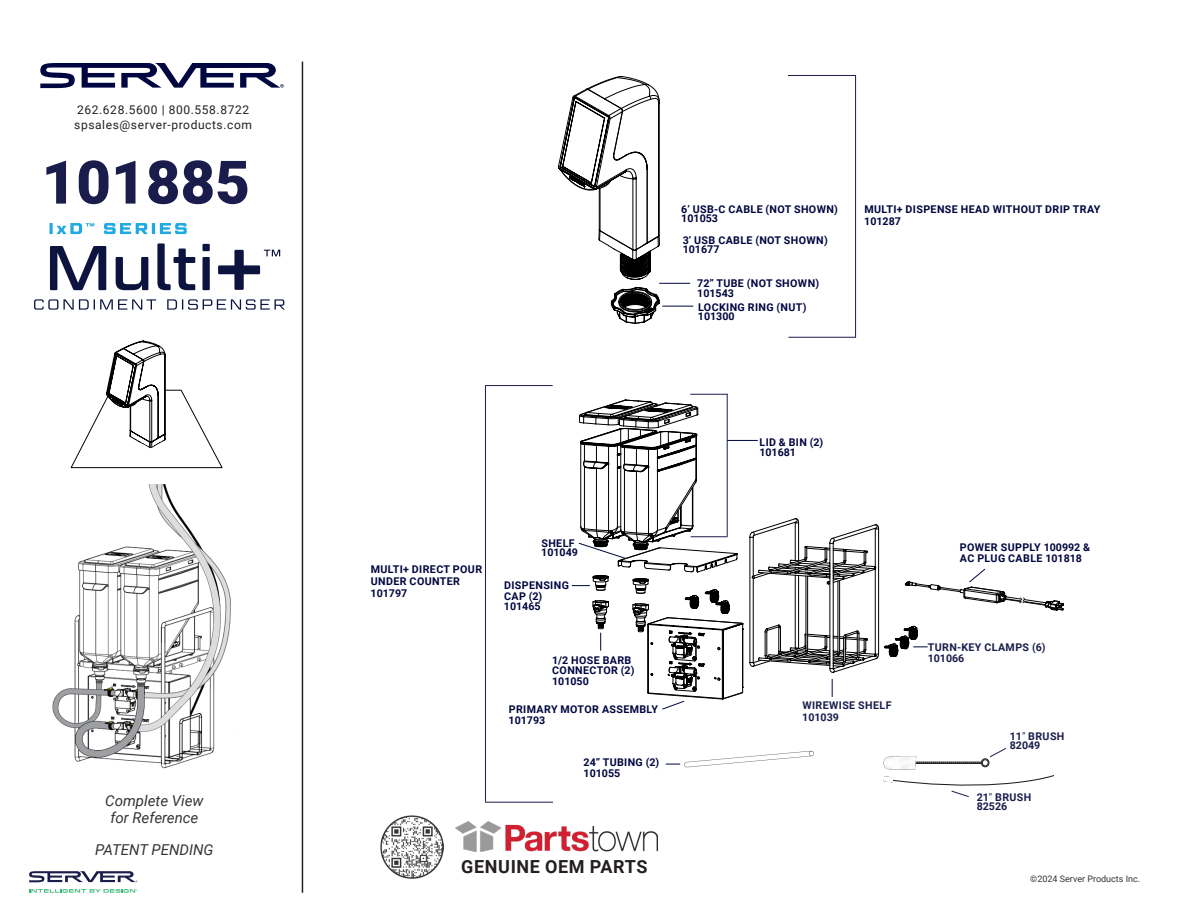
<style>
.page{position:relative;width:1188px;height:918px;background:#fff}
.page>*{position:absolute;margin:0;border:0;box-sizing:border-box;transform-origin:0 0}
.t1{font:900 60px "Roboto";color:#1a1d4c}
.t2{font:700 18px "Roboto";letter-spacing:.035em;color:#231f20}
.Body_Paragraph{font:italic 15px "Roboto";color:#363536}
.t3{font:12px/14.4px "Roboto";letter-spacing:.05em;color:#231f20}
.t4{font:700 10.65px/9.1px "Roboto";letter-spacing:.035em;color:#000640}
.t5{font:700 10.65px "Roboto";letter-spacing:.035em;color:#1a1d4c}
.t6{font:700 10.65px/10.6px "Roboto";color:#000640}
.RELATED_ITEMS_BLUE_Header{font:9px "Roboto";color:#363536}
.s1{font-weight:400}
</style>
<div class="page">
<svg style="left:29px;top:871px;width:108px;height:11px"></svg>
<svg style="left:29px;top:889px;width:108px;height:4px"></svg>
<svg style="left:40px;top:63px;width:244px;height:25px"></svg>
<hr style="left:302px;top:62px;width:1px;height:831px;background:#231f20">
<img style="left:381px;top:815px;width:63px;height:63px">
<img style="left:455px;top:821px;width:202px;height:31px">
<svg style="left:34px;top:299px;width:122px;height:11px"></svg>
<svg style="left:167px;top:299px;width:118px;height:11px"></svg>
<svg style="left:50px;top:223px;width:44px;height:11px"></svg>
<svg style="left:104px;top:223px;width:83px;height:11px"></svg>
<svg style="left:50px;top:246px;width:56px;height:44px"></svg>
<svg style="left:116px;top:257px;width:32px;height:33px"></svg>
<svg style="left:157px;top:243px;width:38px;height:47px"></svg>
<svg style="left:203px;top:244px;width:7px;height:46px"></svg>
<svg style="left:218px;top:250px;width:62px;height:40px"></svg>
<hr style="left:662px;top:306px;width:31px;height:1px;background:#000640">
<hr style="left:485px;top:802px;width:68px;height:1px;background:#1a1d4c">
<hr style="left:485px;top:385px;width:68px;height:1px;background:#1a1d4c">
<hr style="left:485px;top:386px;width:1px;height:416px;background:#1a1d4c">
<hr style="left:788px;top:75px;width:68px;height:1px;background:#1a1d4c">
<hr style="left:788px;top:337px;width:68px;height:1px;background:#1a1d4c">
<hr style="left:855px;top:75px;width:1px;height:262px;background:#1a1d4c">
<svg style="left:884px;top:748px;width:169px;height:49px"></svg>
<img style="left:684px;top:750px;width:130px;height:18px">
<svg style="left:666px;top:764px;width:14px;height:1px"></svg>
<hr style="left:690px;top:394px;width:37px;height:1px;background:#1a1d4c">
<hr style="left:727px;top:394px;width:1px;height:142px;background:#1a1d4c">
<hr style="left:659px;top:283px;width:31px;height:1px;background:#000640">
<svg style="left:558px;top:76px;width:102px;height:248px"></svg>
<svg style="left:70px;top:341px;width:153px;height:127px"></svg>
<svg style="left:572px;top:400px;width:491px;height:310px"></svg>
<img style="left:52px;top:484px;width:179px;height:285px">
<div style="left:223px;top:700px;width:32px;height:33px;background:#fff"></div>
<p class="t3" style="left:74px;top:102px;width:179px">262.628.5600 | 800.558.8722 spsales@server-products.com</p>
<p class="t1" style="left:42px;top:140px;width:210px">101885</p>
<p class="Body_Paragraph" style="left:105px;top:790px;width:100px">Complete View</p>
<p class="Body_Paragraph" style="left:110px;top:807px;width:89px">for Reference</p>
<p class="Body_Paragraph" style="left:95px;top:840px;width:120px">PATENT PENDING</p>
<p class="t4" style="left:681px;top:205px;width:158px">6’ USB-C CABLE (NOT SHOWN)<br>101053</p>
<p class="t4" style="left:683px;top:235px;width:147px">3’ USB CABLE (NOT SHOWN)<br>101677</p>
<p class="t4" style="left:697px;top:279px;width:123px">72” TUBE (NOT SHOWN)<br>101543</p>
<p class="t4" style="left:698px;top:302px;width:110px">LOCKING RING (NUT)<br>101300</p>
<p class="t4" style="left:864px;top:203px;width:238px;line-height:12px">MULTI+ DISPENSE HEAD WITHOUT DRIP TRAY<br>101287</p>
<p class="t6" style="left:759px;top:436px;width:66px">LID &amp; BIN (2)<br>101681</p>
<p class="t4" style="left:371px;top:563px;width:113px;line-height:12px">MULTI+ DIRECT POUR<br>UNDER COUNTER<br>101797</p>
<p class="t6" style="left:541px;top:538px;width:38px;line-height:9.1px">SHELF<br>101049</p>
<p class="t4" style="left:504px;top:580px;width:66px;line-height:10.6px">DISPENSING<br>CAP (2)<br>101465</p>
<p class="t4" style="left:960px;top:542px;width:132px">POWER SUPPLY 100992 &amp;</p>
<p class="t4" style="left:960px;top:553px;width:124px">AC PLUG CABLE 101818</p>
<p class="t5" style="left:928px;top:640px;width:119px">TURN-KEY CLAMPS (6)</p>
<p class="t4" style="left:552px;top:655px;width:81px">1/2 HOSE BARB</p>
<p class="t5" style="left:928px;top:651px;width:38px">101066</p>
<p class="t4" style="left:552px;top:665px;width:84px;line-height:10.6px">CONNECTOR (2)<br>101050</p>
<p class="t4" style="left:509px;top:703px;width:151px;line-height:10.6px">PRIMARY MOTOR ASSEMBLY<br>101793</p>
<p class="t6" style="left:584px;top:757px;width:77px">24” TUBING (2)<br>101055</p>
<p class="t5" style="left:802px;top:697px;width:91px">WIREWISE SHELF</p>
<p class="t5" style="left:802px;top:710px;width:38px">101039</p>
<p class="t5" style="left:1010px;top:729px;width:56px">11<span class="s1">"</span> BRUSH</p>
<p class="t5" style="left:1010px;top:738px;width:32px">82049</p>
<p class="t5" style="left:977px;top:789px;width:56px">21<span class="s1">"</span> BRUSH</p>
<p class="t5" style="left:977px;top:798px;width:32px">82526</p>
<p class="t2" style="left:461px;top:854px;width:188px">GENUINE OEM PARTS</p>
<p class="RELATED_ITEMS_BLUE_Header" style="left:1030px;top:872px;width:111px">©2024 Server Products Inc.</p>
</div>
